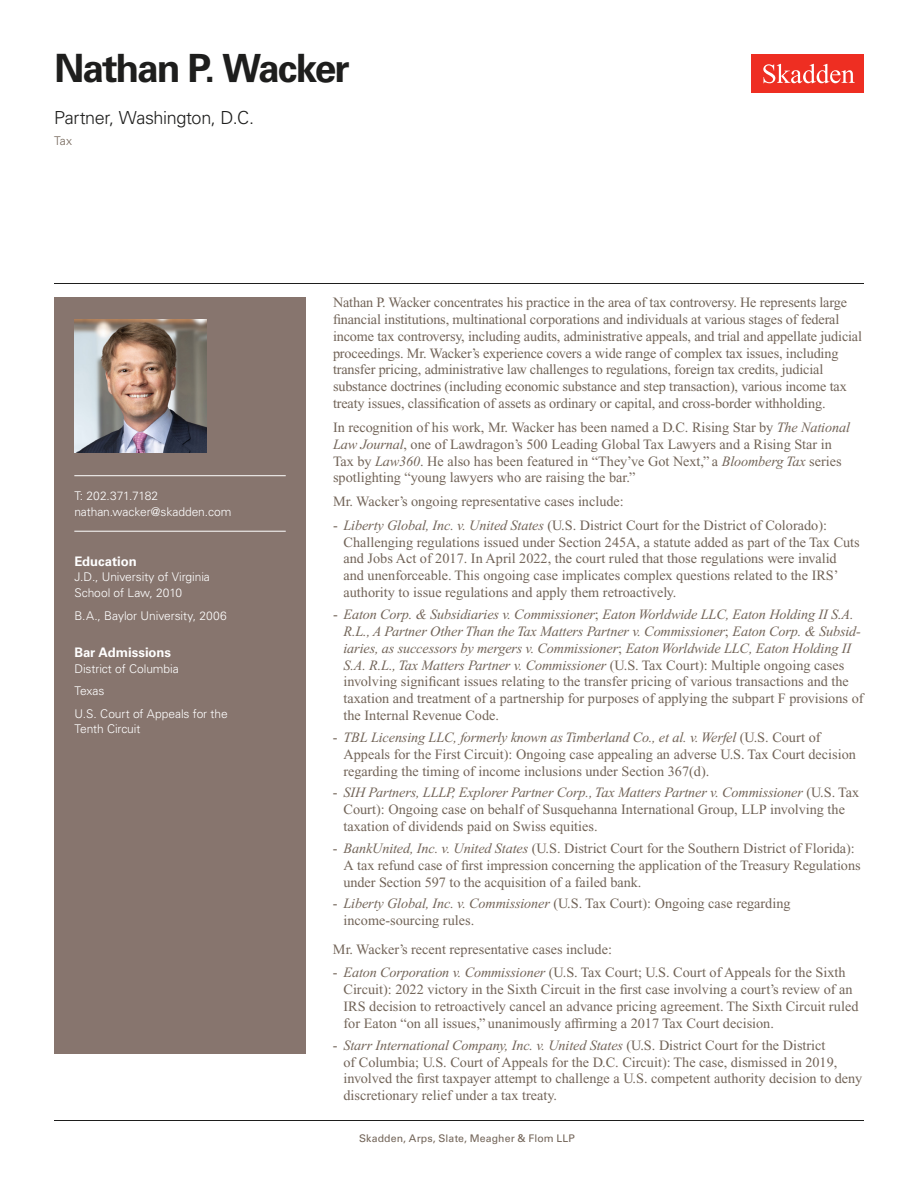
<style>
.page{position:relative;width:918px;height:1188px;background:#fff}
.page>*{position:absolute;margin:0;border:0;box-sizing:border-box;transform-origin:0 0}
.Name{font:700 39px "Univers LT Std";letter-spacing:-.05em;color:#1e1e1d}
.Title_and_Office{font:300 18px "Univers LT Std";letter-spacing:-.02em;color:#1e1e1d}
.Main_Body{font:14.25px/16.8px "Times New Roman PS Std";color:#726458}
.t1{font:italic 14.25px/16.8px "Times New Roman PS Std";letter-spacing:-.01em;color:#726458}
.Bar_Admission_Education{font:700 13.2px "Univers LT Std";letter-spacing:-.005em;color:#fff}
.Sidebar_text{font:300 12px/15.8px "Univers LT Std";letter-spacing:-.005em;color:#fff}
.Email{font:300 12px "Univers LT Std";letter-spacing:-.005em;color:#fff}
.Phone_Number{font:300 12px "Univers LT Std";color:#fff}
.Practice{font:300 12px "Univers LT Std";color:#726458}
.Folio{font:10.5px "Univers LT Std";letter-spacing:.01em;color:#726458}
.s1{font-style:italic}
.s2{font-style:normal}
.s3{font-weight:700;color:#fff}
</style>
<div class="page">
<div style="left:752px;top:54px;width:112px;height:39px;background:#ee2e22"></div>
<svg style="left:763px;top:64px;width:92px;height:19px"></svg>
<div style="left:54px;top:297px;width:252px;height:756px;background:#87756e"></div>
<hr style="left:74px;top:475px;width:212px;height:1px;background:#fff">
<hr style="left:74px;top:531px;width:212px;height:1px;background:#fff">
<img style="left:74px;top:320px;width:132px;height:132px">
<hr style="left:54px;top:1120px;width:810px;height:1px;background:#1e1e1d">
<hr style="left:54px;top:283px;width:810px;height:1px;background:#1e1e1d">
<h1 class="Name" style="left:54px;top:46px;width:297px">Nathan P. Wacker</h1>
<h2 class="Title_and_Office" style="left:54px;top:107px;width:202px">Partner, Washington, D.C.</h2>
<h3 class="Practice" style="left:54px;top:134px;width:19px">Tax</h3>
<p class="Phone_Number" style="left:74px;top:489px;width:85px">T: 202.371.7182</p>
<p class="Email" style="left:74px;top:504px;width:159px">nathan.wacker@skadden.com</p>
<p class="Bar_Admission_Education" style="left:74px;top:553px;width:64px">Education</p>
<p class="Sidebar_text" style="left:74px;top:569px;width:137px">J.D., University of Virginia<br>School of Law, 2010</p>
<p class="Sidebar_text" style="left:74px;top:608px;width:154px">B.A., Baylor University, 2006</p>
<p class="Bar_Admission_Education" style="left:74px;top:644px;width:98px">Bar Admissions</p>
<p class="Sidebar_text" style="left:74px;top:660px;width:106px">District of Columbia</p>
<p class="Sidebar_text" style="left:74px;top:683px;width:32px">Texas</p>
<p class="Sidebar_text" style="left:74px;top:705px;width:155px">U.S. Court of Appeals for the<br>Tenth Circuit</p>
<p class="Main_Body" style="left:333px;top:294px;width:531px">Nathan P. Wacker concentrates his practice in the area of tax controversy. He represents large financial institutions, multinational corporations and individuals at various stages of federal income tax controversy, including audits, administrative appeals, and trial and appellate judicial proceedings. Mr. Wacker’s experience covers a wide range of complex tax issues, including transfer pricing, administrative law challenges to regulations, foreign tax credits, judicial substance doctrines (including economic substance and step transaction), various income tax treaty issues, classification of assets as ordinary or capital, and cross-border withholding.</p>
<p class="Main_Body" style="left:333px;top:419px;width:519px">In recognition of his work, Mr. Wacker has been named a D.C. Rising Star by <span class="s1">The National Law Journal</span>, one of Lawdragon’s 500 Leading Global Tax Lawyers and a Rising Star in Tax by <span class="s1">Law360</span>. He also has been featured in “They’ve Got Next,” a <span class="s1">Bloomberg Tax</span> series spotlighting “young lawyers who are raising the bar.”</p>
<p class="Main_Body" style="left:333px;top:493px;width:292px">Mr. Wacker’s ongoing representative cases include:</p>
<p class="Main_Body" style="left:344px;top:517px;width:518px;text-indent:-10px">- <span class="s1">Liberty Global, Inc. v. United States</span> (U.S. District Court for the District of Colorado):<br>Challenging regulations issued under Section 245A, a statute added as part of the Tax Cuts and Jobs Act of 2017. In April 2022, the court ruled that those regulations were invalid and unenforceable. This ongoing case implicates complex questions related to the IRS’ authority to issue regulations and apply them retroactively.</p>
<p class="t1" style="left:343px;top:606px;width:522px;text-indent:-10px"><span class="s2">-</span> Eaton Corp. &amp; Subsidiaries v. Commissioner<span class="s2">;</span> Eaton Worldwide LLC, Eaton Holding II S.A.<br>R.L., A Partner Other Than the Tax Matters Partner v. Commissioner<span class="s2">;</span> Eaton Corp. &amp; Subsid&shy;iaries, as successors by mergers v. Commissioner<span class="s2">;</span> Eaton Worldwide LLC, Eaton Holding II S.A. R.L., Tax Matters Partner v. Commissioner <span class="s2">(U.S. Tax Court): Multiple ongoing cases involving significant issues relating to the transfer pricing of various transactions and the taxation and treatment of a partnership for purposes of applying the subpart F provisions of the Internal Revenue Code.</span></p>
<p class="Main_Body" style="left:343px;top:729px;width:514px;text-indent:-10px">- <span class="s1">TBL Licensing LLC, formerly known as Timberland Co., et al. v. Werfel</span> (U.S. Court of<br>Appeals for the First Circuit): Ongoing case appealing an adverse U.S. Tax Court decision regarding the timing of income inclusions under Section 367(d).</p>
<p class="Main_Body" style="left:343px;top:784px;width:517px;text-indent:-10px">- <span class="s1">SIH Partners, LLLP, Explorer Partner Corp., Tax Matters Partner v. Commissioner</span> (U.S. Tax<br>Court): Ongoing case on behalf of Susquehanna International Group, LLP involving the taxation of dividends paid on Swiss equities.</p>
<p class="Main_Body" style="left:343px;top:840px;width:519px;text-indent:-10px">- <span class="s1">BankUnited, Inc. v. United States</span> (U.S. District Court for the Southern District of Florida):<br>A tax refund case of first impression concerning the application of the Treasury Regulations under Section 597 to the acquisition of a failed bank.</p>
<p class="Main_Body" style="left:343px;top:895px;width:449px;text-indent:-10px">- <span class="s1">Liberty Global, Inc. v. Commissioner</span> (U.S. Tax Court): Ongoing case regarding income-sourcing rules.</p>
<p class="Main_Body" style="left:333px;top:941px;width:281px">Mr. Wacker’s recent representative cases include:</p>
<p class="Main_Body" style="left:343px;top:964px;width:517px;text-indent:-10px">- <span class="s1">Eaton Corporation v. Commissioner</span> (U.S. Tax Court; U.S. Court of Appeals for the Sixth Circuit): 2022 victory in the Sixth Circuit in the first case involving a court’s review of an IRS decision to retroactively cancel an advance pricing agreement. The Sixth Circuit ruled for Eaton “on all issues,” unanimously affirming a 2017 Tax Court decision.</p>
<p class="Main_Body" style="left:343px;top:1037px;width:520px;text-indent:-10px">- <span class="s1">Starr International Company, Inc. v. United States</span> (U.S. District Court for the District<br>of Columbia; U.S. Court of Appeals for the D.C. Circuit): The case, dismissed in 2019, involved the first taxpayer attempt to challenge a U.S. competent authority decision to deny discretionary relief under a tax treaty.</p>
<p class="Folio" style="left:343px;top:1132px;width:233px"><span class="s3">1</span> Skadden, Arps, Slate, Meagher &amp; Flom LLP</p>
</div>
